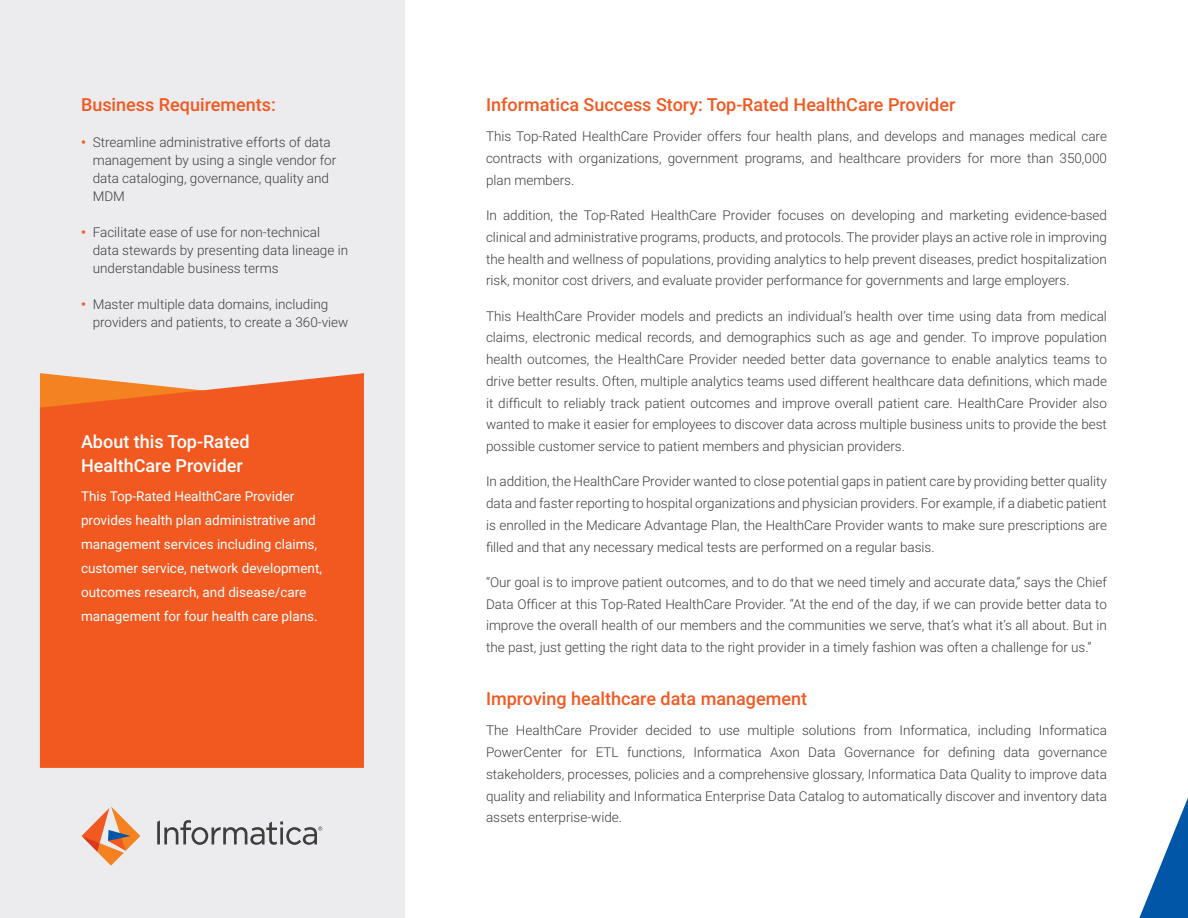
<style>
.page{position:relative;width:1188px;height:918px;background:#fff}
.page>*{position:absolute;margin:0;border:0;box-sizing:border-box;transform-origin:0 0}
.Headers{font:500 18px "Roboto";color:#f15921}
.t1{font:500 18px/24px "Roboto";color:#fff}
.Body_Copy{font:300 13.5px/21.8px "Roboto";color:#3e3e3f;text-align:justify}
.t2{font:13.5px/24px "Roboto";color:#fff}
.s1{font-weight:700;color:#f15921}
</style>
<div class="page">
<div style="left:0;top:0;width:405px;height:918px;background:#ececee"></div>
<svg style="left:1139px;top:798px;width:49px;height:120px"></svg>
<div style="left:40px;top:373px;width:324px;height:395px;background:#f15921"></div>
<svg style="left:82px;top:806px;width:58px;height:60px"></svg>
<svg style="left:157px;top:820px;width:165px;height:25px"></svg>
<p class="Headers" style="left:81px;top:92px;width:196px">Business Requirements:</p>
<p class="Body_Copy" style="left:93px;top:132px;width:245px;line-height:18px;text-align:left;text-indent:-12px"><span class="s1">•</span> Streamline administrative efforts of data management by using a single vendor for data cataloging, governance, quality and<br>MDM</p>
<p class="Body_Copy" style="left:93px;top:222px;width:257px;line-height:18px;text-align:left;text-indent:-12px"><span class="s1">•</span> Facilitate ease of use for non-technical data stewards by presenting data lineage in understandable business terms</p>
<p class="Body_Copy" style="left:93px;top:294px;width:257px;line-height:18px;text-indent:-12px"><span class="s1">•</span> Master multiple data domains, including providers and patients, to create a 360-view</p>
<p class="t1" style="left:81px;top:429px;width:170px">About this Top-Rated<br>HealthCare Provider</p>
<p class="t2" style="left:81px;top:483px;width:243px">This Top-Rated HealthCare Provider provides health plan administrative and management services including claims, customer service, network development, outcomes research, and disease/care management for four health care plans.</p>
<p class="Headers" style="left:486px;top:92px;width:471px">Informatica Success Story: Top-Rated HealthCare Provider</p>
<p class="Body_Copy" style="left:486px;top:125px;width:623px">This Top-Rated HealthCare Provider offers four health plans, and develops and manages medical care contracts with organizations, government programs, and healthcare providers for more than 350,000 plan members.</p>
<p class="Body_Copy" style="left:486px;top:204px;width:623px">In addition, the Top-Rated HealthCare Provider focuses on developing and marketing evidence-based clinical and administrative programs, products, and protocols. The provider plays an active role in improving the health and wellness of populations, providing analytics to help prevent diseases, predict hospitalization risk, monitor cost drivers, and evaluate provider performance for governments and large employers.</p>
<p class="Body_Copy" style="left:486px;top:305px;width:623px">This HealthCare Provider models and predicts an individual’s health over time using data from medical claims, electronic medical records, and demographics such as age and gender. To improve population health outcomes, the HealthCare Provider needed better data governance to enable analytics teams to drive better results. Often, multiple analytics teams used different healthcare data definitions, which made it difficult to reliably track patient outcomes and improve overall patient care. HealthCare Provider also wanted to make it easier for employees to discover data across multiple business units to provide the best possible customer service to patient members and physician providers.</p>
<p class="Body_Copy" style="left:486px;top:470px;width:623px">In addition, the HealthCare Provider wanted to close potential gaps in patient care by providing better quality data and faster reporting to hospital organizations and physician providers. For example, if a diabetic patient is enrolled in the Medicare Advantage Plan, the HealthCare Provider wants to make sure prescriptions are filled and that any necessary medical tests are performed on a regular basis.</p>
<p class="Body_Copy" style="left:486px;top:571px;width:623px">“Our goal is to improve patient outcomes, and to do that we need timely and accurate data,” says the Chief Data Officer at this Top-Rated HealthCare Provider. “At the end of the day, if we can provide better data to improve the overall health of our members and the communities we serve, that’s what it’s all about. But in the past, just getting the right data to the right provider in a timely fashion was often a challenge for us.”</p>
<p class="Headers" style="left:486px;top:686px;width:323px">Improving healthcare data management</p>
<p class="Body_Copy" style="left:486px;top:719px;width:623px">The HealthCare Provider decided to use multiple solutions from Informatica, including Informatica PowerCenter for ETL functions, Informatica Axon Data Governance for defining data governance stakeholders, processes, policies and a comprehensive glossary, Informatica Data Quality to improve data quality and reliability and Informatica Enterprise Data Catalog to automatically discover and inventory data assets enterprise-wide.</p>
</div>
